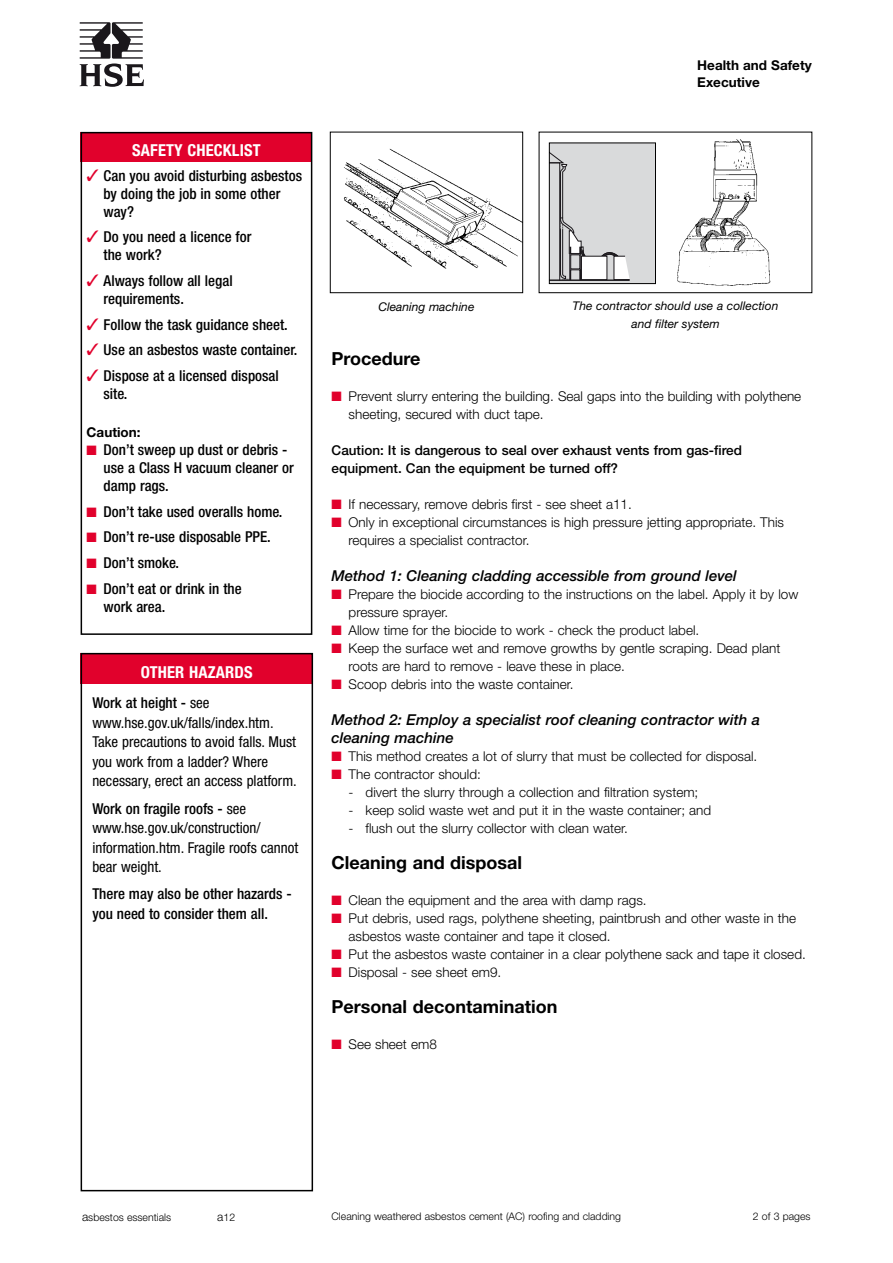
<style>
.page{position:relative;width:893px;height:1263px;background:#fff}
.page>*{position:absolute;margin:0;border:0;box-sizing:border-box;transform-origin:0 0}
.t1{font:700 18px "Helvetica Neue";color:#000}
.t2{font:700 condensed 16.5px "Helvetica Neue";letter-spacing:.01em;color:#fff}
.t3{font:500 condensed 15px/18px "Helvetica Neue";color:#000}
.t4{font:condensed 15px/19.5px "Helvetica Neue";color:#000}
.t5{font:italic 500 15px/18px "Helvetica Neue";color:#000}
.t6{font:300 13.5px/18px "Helvetica Neue";color:#000}
.t7{font:500 13.5px/18px "Helvetica Neue";color:#000}
.t8{font:700 13.5px/16.5px "Helvetica Neue";color:#000}
.t9{font:italic 12px "Helvetica Neue";color:#000}
.t10{font:300 10.5px "Helvetica Neue";color:#000}
.s1{color:#e1012c}
.s2{font-weight:500}
.s3{font-size:12px}
</style>
<div class="page">
<div style="left:81px;top:132px;width:231px;height:30px;background:#e1012c"></div>
<div style="left:81px;top:132px;width:231px;height:503px;border:2px solid #000"></div>
<div style="left:81px;top:653px;width:232px;height:30px;background:#e1012c"></div>
<div style="left:81px;top:653px;width:232px;height:538px;border:2px solid #000"></div>
<svg style="left:80px;top:22px;width:64px;height:65px"></svg>
<img style="left:343px;top:148px;width:178px;height:121px">
<div style="left:330px;top:132px;width:193px;height:161px;border:1px solid #000"></div>
<img style="left:677px;top:139px;width:93px;height:147px">
<div style="left:539px;top:132px;width:273px;height:161px;border:1px solid #000"></div>
<div style="left:549px;top:143px;width:106px;height:141px;background:#d9dadb"></div>
<hr style="left:549px;top:279px;width:81px;height:2px;background:#1a171b">
<div style="left:581px;top:256px;width:26px;height:24px;background:#fff"></div>
<div style="left:581px;top:256px;width:26px;height:24px;border:1px solid #1a171b"></div>
<svg style="left:600px;top:252px;width:30px;height:28px"></svg>
<svg style="left:551px;top:153px;width:35px;height:128px"></svg>
<div style="left:549px;top:143px;width:107px;height:141px;border:1px solid #000"></div>
<p class="t2" style="left:132px;top:145px;width:130px">SAFETY CHECKLIST</p>
<p class="t3" style="left:104px;top:168px;width:200px;text-indent:-17px"><span class="s1">✓</span> Can you avoid disturbing asbestos by doing the job in some other way?</p>
<p class="t3" style="left:104px;top:229px;width:149px;text-indent:-17px"><span class="s1">✓</span> Do you need a licence for the work?</p>
<p class="t3" style="left:104px;top:273px;width:131px;text-indent:-17px"><span class="s1">✓</span> Always follow all legal requirements.</p>
<p class="t3" style="left:87px;top:317px;width:203px"><span class="s1">✓</span> Follow the task guidance sheet.</p>
<p class="t3" style="left:87px;top:342px;width:212px"><span class="s1">✓</span> Use an asbestos waste container.</p>
<p class="t3" style="left:104px;top:368px;width:177px;text-indent:-17px"><span class="s1">✓</span> Dispose at a licensed disposal site.</p>
<h5 class="t8" style="left:87px;top:425px;width:55px">Caution:</h5>
<p class="t3" style="left:104px;top:442px;width:192px;text-indent:-17px"><span class="s1">■</span> Don’t sweep up dust or debris - use a Class H vacuum cleaner or damp rags.</p>
<p class="t3" style="left:87px;top:504px;width:197px"><span class="s1">■</span> Don’t take used overalls home.</p>
<p class="t3" style="left:87px;top:529px;width:186px"><span class="s1">■</span> Don’t re-use disposable PPE.</p>
<p class="t3" style="left:87px;top:555px;width:94px"><span class="s1">■</span> Don’t smoke.</p>
<p class="t3" style="left:104px;top:580px;width:140px;text-indent:-17px"><span class="s1">■</span> Don’t eat or drink in the work area.</p>
<p class="t2" style="left:141px;top:667px;width:113px">OTHER HAZARDS</p>
<p class="t4" style="left:92px;top:695px;width:206px"><span class="s2">Work at height -</span> see www.hse.gov.uk/falls/index.htm.<br>Take precautions to avoid falls. Must you work from a ladder? Where necessary, erect an access platform.</p>
<p class="t4" style="left:92px;top:800px;width:207px"><span class="s2">Work on fragile roofs -</span> see www.hse.gov.uk/construction/ information.htm. Fragile roofs cannot bear weight.</p>
<p class="t3" style="left:92px;top:885px;width:201px;line-height:19.5px">There may also be other hazards - you need to consider them all.</p>
<p class="t8" style="left:697px;top:58px;width:116px">Health and Safety<br>Executive</p>
<p class="t9" style="left:378px;top:302px;width:97px">Cleaning machine</p>
<p class="t9" style="left:573px;top:302px;width:207px">The contractor should use a collection</p>
<p class="t9" style="left:631px;top:320px;width:90px">and filter system</p>
<p class="t1" style="left:332px;top:352px;width:91px">Procedure</p>
<p class="t6" style="left:349px;top:388px;width:454px;text-indent:-17px"><span class="s1">■</span> Prevent slurry entering the building. Seal gaps into the building with polythene sheeting, secured with duct tape.</p>
<p class="t7" style="left:332px;top:442px;width:412px">Caution: It is dangerous to seal over exhaust vents from gas-fired equipment. Can the equipment be turned off?</p>
<p class="t6" style="left:332px;top:496px;width:302px"><span class="s1">■</span> If necessary, remove debris first - see sheet a11.</p>
<p class="t6" style="left:349px;top:514px;width:437px;text-indent:-17px"><span class="s1">■</span> Only in exceptional circumstances is high pressure jetting appropriate. This requires a specialist contractor.</p>
<p class="t5" style="left:332px;top:568px;width:407px">Method 1: Cleaning cladding accessible from ground level</p>
<p class="t6" style="left:349px;top:586px;width:451px;text-indent:-17px"><span class="s1">■</span> Prepare the biocide according to the instructions on the label. Apply it by low pressure sprayer.</p>
<p class="t6" style="left:332px;top:622px;width:369px"><span class="s1">■</span> Allow time for the biocide to work - check the product label.</p>
<p class="t6" style="left:349px;top:640px;width:433px;text-indent:-17px"><span class="s1">■</span> Keep the surface wet and remove growths by gentle scraping. Dead plant roots are hard to remove - leave these in place.</p>
<p class="t6" style="left:332px;top:676px;width:243px"><span class="s1">■</span> Scoop debris into the waste container.</p>
<p class="t5" style="left:332px;top:712px;width:430px">Method 2: Employ a specialist roof cleaning contractor with a cleaning machine</p>
<p class="t6" style="left:332px;top:748px;width:427px"><span class="s1">■</span> This method creates a lot of slurry that must be collected for disposal.</p>
<p class="t6" style="left:332px;top:766px;width:151px"><span class="s1">■</span> The contractor should:</p>
<p class="t6" style="left:349px;top:784px;width:351px">- divert the slurry through a collection and filtration system;</p>
<p class="t6" style="left:349px;top:802px;width:364px">- keep solid waste wet and put it in the waste container; and</p>
<p class="t6" style="left:349px;top:820px;width:281px">- flush out the slurry collector with clean water.</p>
<h4 class="t1" style="left:332px;top:856px;width:192px">Cleaning and disposal</h4>
<p class="t6" style="left:332px;top:892px;width:316px"><span class="s1">■</span> Clean the equipment and the area with damp rags.</p>
<p class="t6" style="left:349px;top:910px;width:449px;text-indent:-17px"><span class="s1">■</span> Put debris, used rags, polythene sheeting, paintbrush and other waste in the asbestos waste container and tape it closed.</p>
<p class="t6" style="left:332px;top:946px;width:476px"><span class="s1">■</span> Put the asbestos waste container in a clear polythene sack and tape it closed.</p>
<p class="t6" style="left:332px;top:964px;width:171px"><span class="s1">■</span> Disposal - see sheet em9.</p>
<h4 class="t1" style="left:332px;top:1000px;width:227px">Personal decontamination</h4>
<p class="t6" style="left:332px;top:1036px;width:107px"><span class="s1">■</span> See sheet em8</p>
<p class="t10" style="left:82px;top:1213px;width:91px"><span class="s3">a</span>sbestos essentials</p>
<p class="t10" style="left:217px;top:1213px;width:19px"><span class="s3">a</span>12</p>
<p class="t10" style="left:332px;top:1212px;width:291px">Cleaning weathered asbestos cement (AC) roofing and cladding</p>
<p class="t10" style="left:753px;top:1212px;width:59px">2 of 3 pages</p>
</div>
